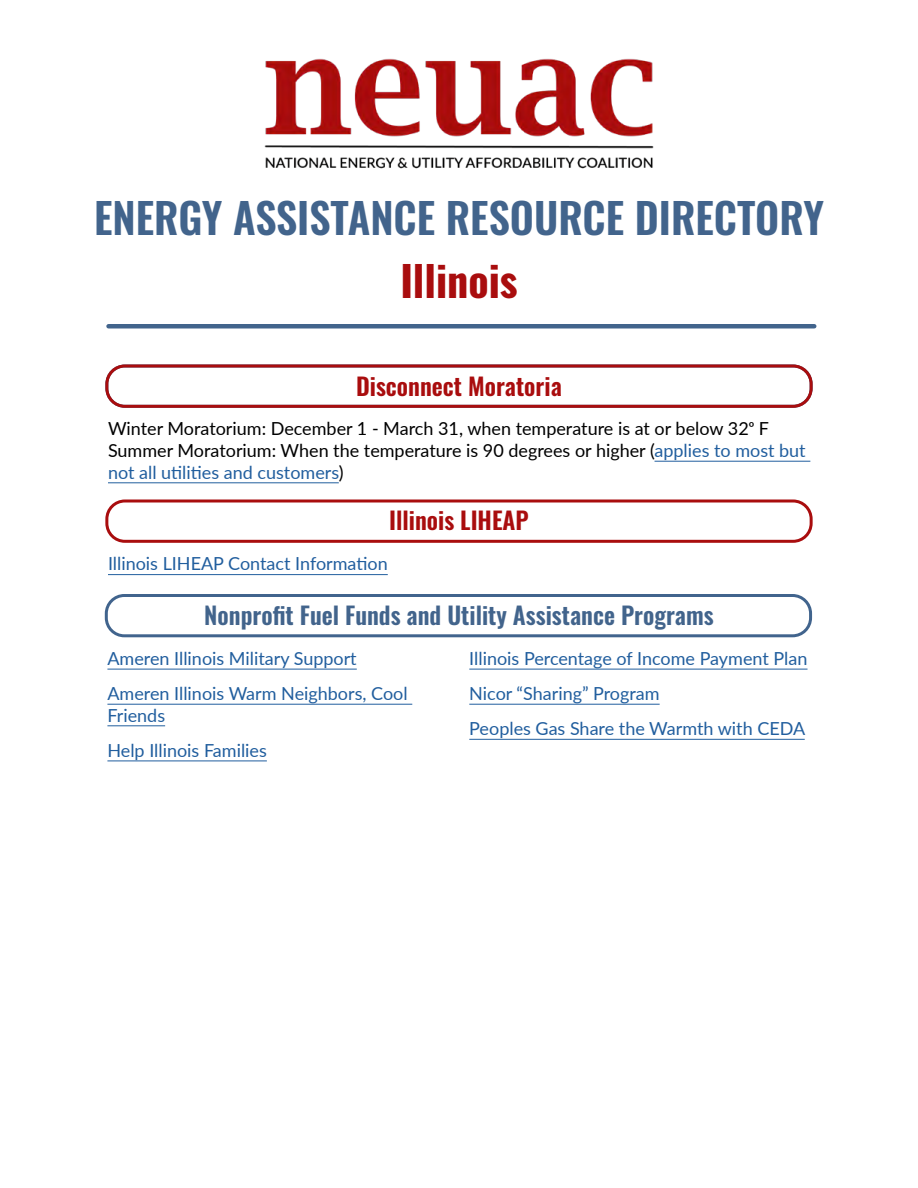
<style>
.page{position:relative;width:918px;height:1188px;background:#fff}
.page>*{position:absolute;margin:0;border:0;box-sizing:border-box;transform-origin:0 0}
.t1{font:600 42px "Oswald";color:#42648c}
.t2{font:700 42px "Oswald";color:#a90d0e}
.t3{font:600 24px "Oswald";color:#42648c}
.t4{font:600 24px "Oswald";color:#a90d0e}
.t5{font:18px/35.1px "Lato";color:#215e9e}
.t6{font:18px/21.6px "Lato";color:#000101}
.s1{color:#000}
.s2{color:#215e9e}
</style>
<div class="page">
<img style="left:264px;top:58px;width:390px;height:111px">
<hr style="left:109px;top:324px;width:705px;height:4px;background:#42648c">
<div style="left:105px;top:364px;width:708px;height:44px;border:3px solid #a90d0e;border-radius:18px"></div>
<hr style="left:655px;top:461px;width:155px;height:1px;background:#215e9e">
<hr style="left:108px;top:482px;width:231px;height:1px;background:#215e9e">
<div style="left:105px;top:500px;width:708px;height:43px;border:3px solid #a90d0e;border-radius:18px"></div>
<div style="left:105px;top:594px;width:707px;height:43px;border:3px solid #41648d;border-radius:18px"></div>
<hr style="left:108px;top:574px;width:280px;height:1px;background:#215e9e">
<hr style="left:107px;top:669px;width:250px;height:1px;background:#215e9e">
<hr style="left:107px;top:704px;width:305px;height:1px;background:#215e9e">
<hr style="left:107px;top:725px;width:58px;height:1px;background:#215e9e">
<hr style="left:107px;top:761px;width:160px;height:1px;background:#215e9e">
<hr style="left:469px;top:669px;width:339px;height:1px;background:#215e9e">
<hr style="left:469px;top:704px;width:191px;height:1px;background:#215e9e">
<hr style="left:469px;top:739px;width:336px;height:1px;background:#215e9e">
<h1 class="t1" style="left:94px;top:196px;width:731px">ENERGY ASSISTANCE RESOURCE DIRECTORY</h1>
<h1 class="t2" style="left:400px;top:259px;width:119px">Illinois</h1>
<h2 class="t4" style="left:356px;top:374px;width:207px">Disconnect Moratoria</h2>
<p class="t6" style="left:108px;top:417px;width:699px">Winter Moratorium: December 1 - March 31, when temperature is at or below 32<span class="s1">o F<br>Summer Moratorium: When the temperature is 90 degrees or higher (</span><span class="s2">applies to most but not all utilities and customers</span><span class="s1">)</span></p>
<h2 class="t4" style="left:389px;top:508px;width:141px">Illinois LIHEAP</h2>
<p class="t5" style="left:108px;top:546px;width:281px">Illinois LIHEAP Contact Information</p>
<h2 class="t3" style="left:204px;top:603px;width:511px">Nonprofit Fuel Funds and Utility Assistance Programs</h2>
<p class="t5" style="left:107px;top:640px;width:302px">Ameren Illinois Military Support<br>Ameren Illinois Warm Neighbors, Cool</p>
<p class="t5" style="left:107px;top:697px;width:161px">Friends<br>Help Illinois Families</p>
<p class="t5" style="left:469px;top:640px;width:340px">Illinois Percentage of Income Payment Plan<br>Nicor “Sharing” Program<br>Peoples Gas Share the Warmth with CEDA</p>
</div>
